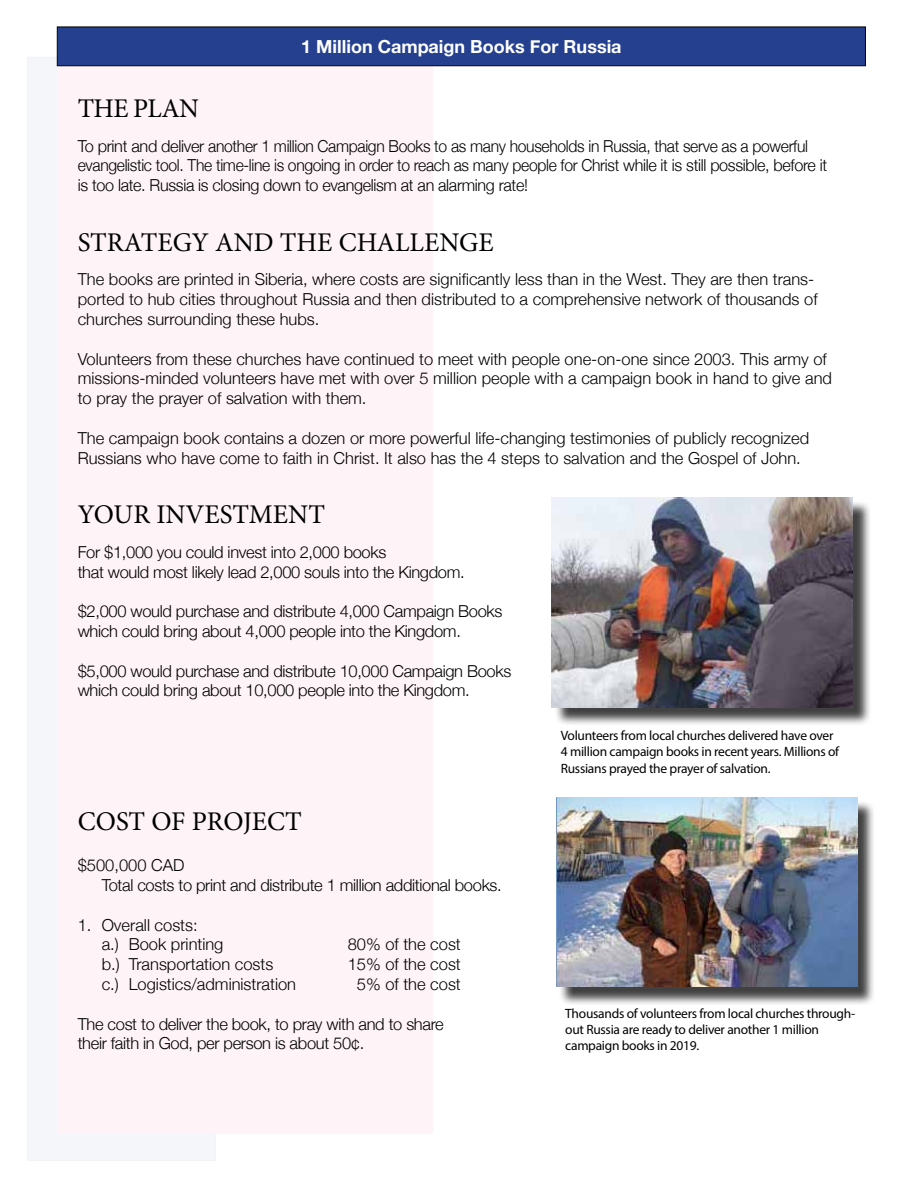
<style>
.page{position:relative;width:918px;height:1188px;background:#fff}
.page>*{position:absolute;margin:0;border:0;box-sizing:border-box;transform-origin:0 0}
.t1{font:27px "Minion Pro";color:#000}
.t2{font:700 18px "Helvetica Neue";color:#fff}
.t3{font:300 16.5px/19.8px "Helvetica Neue";color:#000}
.t4{font:300 16.5px/19.8px "Helvetica Neue";letter-spacing:-.02em;color:#000}
.t5{font:13.5px/16.2px "Myriad Pro";letter-spacing:-.02em;color:#000}
</style>
<div class="page">
<div style="left:27px;top:57px;width:189px;height:1104px;background:#f4f6f9"></div>
<div style="left:57px;top:57px;width:376px;height:1077px;background:#fef3f7"></div>
<div style="left:57px;top:27px;width:809px;height:39px;background:#25408f;border:1px solid #000"></div>
<div style="left:559px;top:800px;width:316px;height:206px;background:#000;opacity:.75"></div>
<img style="left:556px;top:798px;width:301px;height:189px">
<div style="left:554px;top:500px;width:317px;height:226px;background:#000;opacity:.75"></div>
<img style="left:552px;top:498px;width:301px;height:210px">
<p class="t2" style="left:301px;top:33px;width:322px">1 Million Campaign Books For Russia</p>
<h1 class="t1" style="left:78px;top:90px;width:123px">THE PLAN</h1>
<p class="t4" style="left:78px;top:135px;width:751px">To print and deliver another 1 million Campaign Books to as many households in Russia, that serve as a powerful evangelistic tool. The time-line is ongoing in order to reach as many people for Christ while it is still possible, before it is too late. Russia is closing down to evangelism at an alarming rate!</p>
<h1 class="t1" style="left:78px;top:224px;width:418px">STRATEGY AND THE CHALLENGE</h1>
<p class="t3" style="left:78px;top:268px;width:741px">The books are printed in Siberia, where costs are significantly less than in the West. They are then trans&shy;ported to hub cities throughout Russia and then distributed to a comprehensive network of thousands of churches surrounding these hubs.</p>
<p class="t3" style="left:78px;top:348px;width:756px">Volunteers from these churches have continued to meet with people one-on-one since 2003. This army of missions-minded volunteers have met with over 5 million people with a campaign book in hand to give and to pray the prayer of salvation with them.</p>
<p class="t3" style="left:78px;top:427px;width:733px">The campaign book contains a dozen or more powerful life-changing testimonies of publicly recognized<br>Russians who have come to faith in Christ. It also has the 4 steps to salvation and the Gospel of John.</p>
<h1 class="t1" style="left:78px;top:496px;width:249px">YOUR INVESTMENT</h1>
<p class="t4" style="left:78px;top:541px;width:389px">For $1,000 you could invest into 2,000 books<br>that would most likely lead 2,000 souls into the Kingdom.</p>
<p class="t4" style="left:78px;top:600px;width:426px">$2,000 would purchase and distribute 4,000 Campaign Books which could bring about 4,000 people into the Kingdom.</p>
<p class="t4" style="left:78px;top:660px;width:435px">$5,000 would purchase and distribute 10,000 Campaign Books which could bring about 10,000 people into the Kingdom.</p>
<p class="t5" style="left:561px;top:727px;width:280px">Volunteers from local churches delivered have over<br>4 million campaign books in recent years. Millions of<br>Russians prayed the prayer of salvation.</p>
<h1 class="t1" style="left:78px;top:804px;width:226px">COST OF PROJECT</h1>
<p class="t4" style="left:102px;top:854px;width:402px;text-indent:-24px">$500,000 CAD<br>Total costs to print and distribute 1 million additional books.</p>
<p class="t3" style="left:102px;top:914px;width:123px;text-indent:-24px">1. Overall costs:<br>a.) Book printing</p>
<p class="t3" style="left:348px;top:933px;width:115px">80% of the cost</p>
<p class="t3" style="left:102px;top:953px;width:173px">b.) Transportation costs</p>
<p class="t3" style="left:348px;top:953px;width:115px">15% of the cost</p>
<p class="t3" style="left:102px;top:973px;width:196px">c.) Logistics/administration</p>
<p class="t3" style="left:357px;top:973px;width:105px">5% of the cost</p>
<p class="t4" style="left:78px;top:1013px;width:368px">The cost to deliver the book, to pray with and to share their faith in God, per person is about 50¢.</p>
<p class="t5" style="left:565px;top:1005px;width:291px">Thousands of volunteers from local churches through&shy;out Russia are ready to deliver another 1 million campaign books in 2019.</p>
</div>
